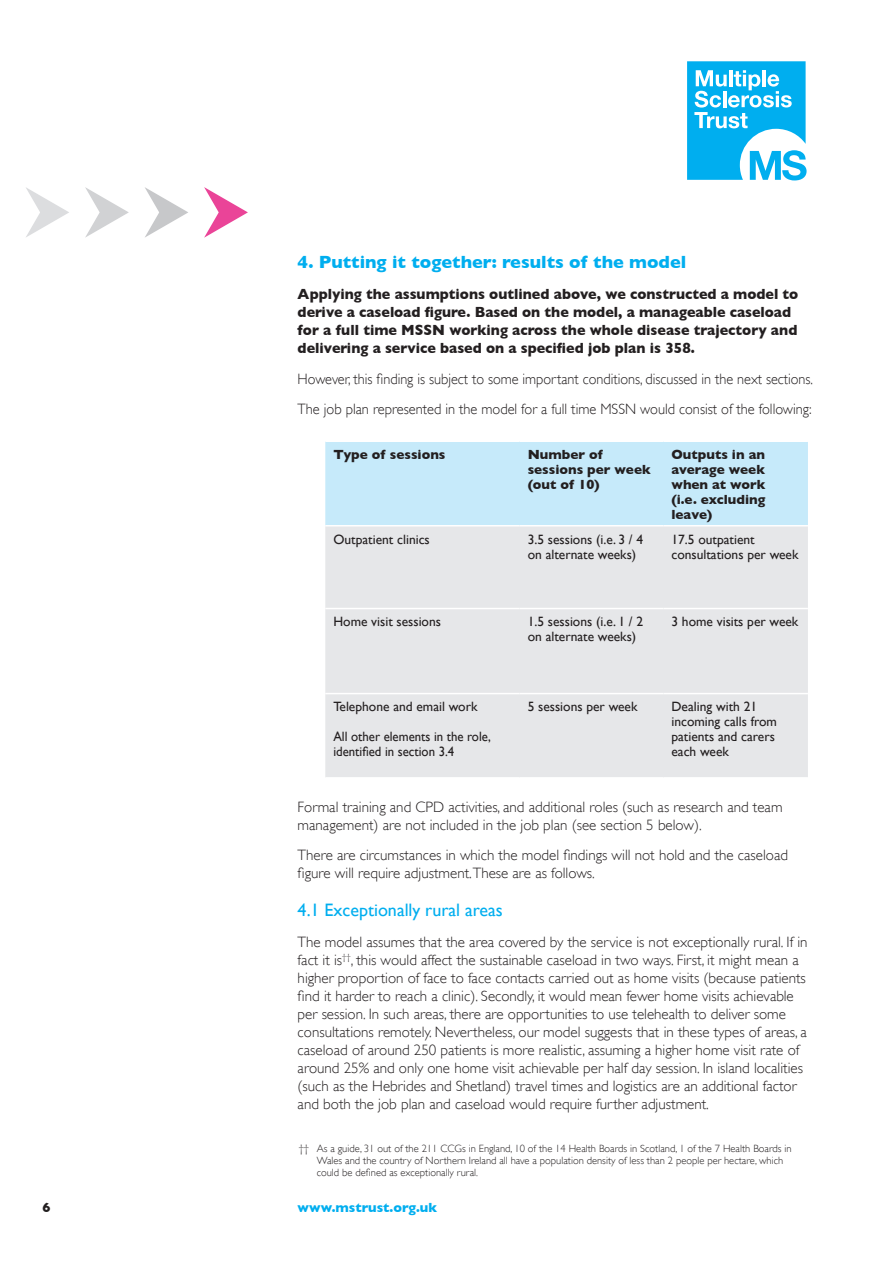
<style>
.page{position:relative;width:893px;height:1263px;background:#fff}
.page>*{position:absolute;margin:0;border:0;box-sizing:border-box;transform-origin:0 0}
.Main_Heading{font:700 18px "Gill Sans";color:#00aeef}
.Sub_Heading{font:18px "Gill Sans";color:#00aeef}
.Body_Text{font:300 15px/18px "Gill Sans";color:#231f20}
.Body_Text-2{font:700 15px/18px "Gill Sans";color:#231f20;scale:.95 1}
.Body_Text-3{font:300 15px "Gill Sans";color:#231f20;scale:.95 1}
.Body_Text-4{font:300 15px "Gill Sans";color:#231f20;scale:.96 1}
.Default{font:13.5px/15px "Gill Sans";color:#231f20}
.Default-2{font:700 13.5px/15px "Gill Sans";color:#231f20}
.Default-3{font:13.5px/15px "Gill Sans";color:#231f20;scale:.95 1}
.body{font:700 13.5px "Gill Sans";color:#00aeef}
.body-2{font:700 13.5px "Gill Sans";color:#231f20}
.References{font:300 10.5px/12px "Gill Sans";color:#231f20}
</style>
<div class="page">
<svg style="left:687px;top:61px;width:120px;height:119px"></svg>
<svg style="left:26px;top:187px;width:43px;height:50px"></svg>
<svg style="left:85px;top:187px;width:44px;height:51px"></svg>
<svg style="left:145px;top:187px;width:43px;height:50px"></svg>
<svg style="left:204px;top:187px;width:44px;height:51px"></svg>
<div style="left:325px;top:442px;width:483px;height:83px;background:#c6eafa"></div>
<div style="left:325px;top:526px;width:483px;height:251px;background:#e6e7e9"></div>
<hr style="left:325px;top:608px;width:195px;height:1px;background:#fff">
<hr style="left:663px;top:608px;width:145px;height:1px;background:#fff">
<hr style="left:325px;top:693px;width:195px;height:1px;background:#fff">
<hr style="left:663px;top:693px;width:145px;height:1px;background:#fff">
<hr style="left:520px;top:608px;width:143px;height:1px;background:#fff">
<hr style="left:520px;top:693px;width:143px;height:1px;background:#fff">
<p class="Main_Heading" style="left:298px;top:252px;width:390px">4. Putting it together: results of the model</p>
<p class="Body_Text-2" style="left:298px;top:285px;width:529px">Applying the assumptions outlined above, we constructed a model to derive a caseload figure. Based on the model, a manageable caseload for a full time MSSN working across the whole disease trajectory and delivering a service based on a specified job plan is 358.</p>
<p class="Body_Text-3" style="left:298px;top:367px;width:544px">However, this finding is subject to some important conditions, discussed in the next sections.</p>
<p class="Body_Text-4" style="left:298px;top:398px;width:537px">The job plan represented in the model for a full time MSSN would consist of the following:</p>
<p class="Default-2" style="left:333px;top:447px;width:114px">Type of sessions</p>
<p class="Default-2" style="left:528px;top:447px;width:125px">Number of sessions per week (out of 10)</p>
<p class="Default-2" style="left:671px;top:447px;width:95px;text-align:justify">Outputs in an average week when at work (i.e. excluding leave)</p>
<p class="Default" style="left:333px;top:531px;width:98px">Outpatient clinics</p>
<p class="Default" style="left:528px;top:531px;width:117px">3.5 sessions (i.e. 3 / 4 on alternate weeks)</p>
<p class="Default" style="left:671px;top:531px;width:129px">17.5 outpatient consultations per week</p>
<p class="Default" style="left:333px;top:614px;width:109px">Home visit sessions</p>
<p class="Default" style="left:528px;top:614px;width:117px">1.5 sessions (i.e. 1 / 2 on alternate weeks)</p>
<p class="Default" style="left:671px;top:614px;width:128px">3 home visits per week</p>
<p class="Default" style="left:333px;top:699px;width:146px">Telephone and email work</p>
<p class="Default-3" style="left:333px;top:729px;width:167px">All other elements in the role, identified in section 3.4</p>
<p class="Default" style="left:528px;top:699px;width:111px">5 sessions per week</p>
<p class="Default" style="left:671px;top:699px;width:107px">Dealing with 21 incoming calls from patients and carers each week</p>
<p class="Body_Text" style="left:298px;top:797px;width:486px">Formal training and CPD activities, and additional roles (such as research and team management) are not included in the job plan (see section 5 below).</p>
<p class="Body_Text" style="left:298px;top:846px;width:492px">There are circumstances in which the model findings will not hold and the caseload figure will require adjustment.These are as follows.</p>
<p class="Sub_Heading" style="left:298px;top:900px;width:207px">4.1 Exceptionally rural areas</p>
<p class="Body_Text" style="left:298px;top:932px;width:511px">The model assumes that the area covered by the service is not exceptionally rural. If in fact it is<sup>††</sup>, this would affect the sustainable caseload in two ways. First, it might mean a higher proportion of face to face contacts carried out as home visits (because patients find it harder to reach a clinic). Secondly, it would mean fewer home visits achievable per session. In such areas, there are opportunities to use telehealth to deliver some consultations remotely. Nevertheless, our model suggests that in these types of areas, a caseload of around 250 patients is more realistic, assuming a higher home visit rate of around 25% and only one home visit achievable per half day session. In island localities (such as the Hebrides and Shetland) travel times and logistics are an additional factor and both the job plan and caseload would require further adjustment.</p>
<p class="References" style="left:317px;top:1142px;width:476px;text-indent:-18px">†† As a guide, 31 out of the 211 CCGs in England, 10 of the 14 Health Boards in Scotland, 1 of the 7 Health Boards in<br>Wales and the country of Northern Ireland all have a population density of less than 2 people per hectare, which could be defined as exceptionally rural.</p>
<p class="body-2" style="left:43px;top:1199px;width:10px">6</p>
<p class="body" style="left:298px;top:1199px;width:141px">www.mstrust.org.uk</p>
</div>
